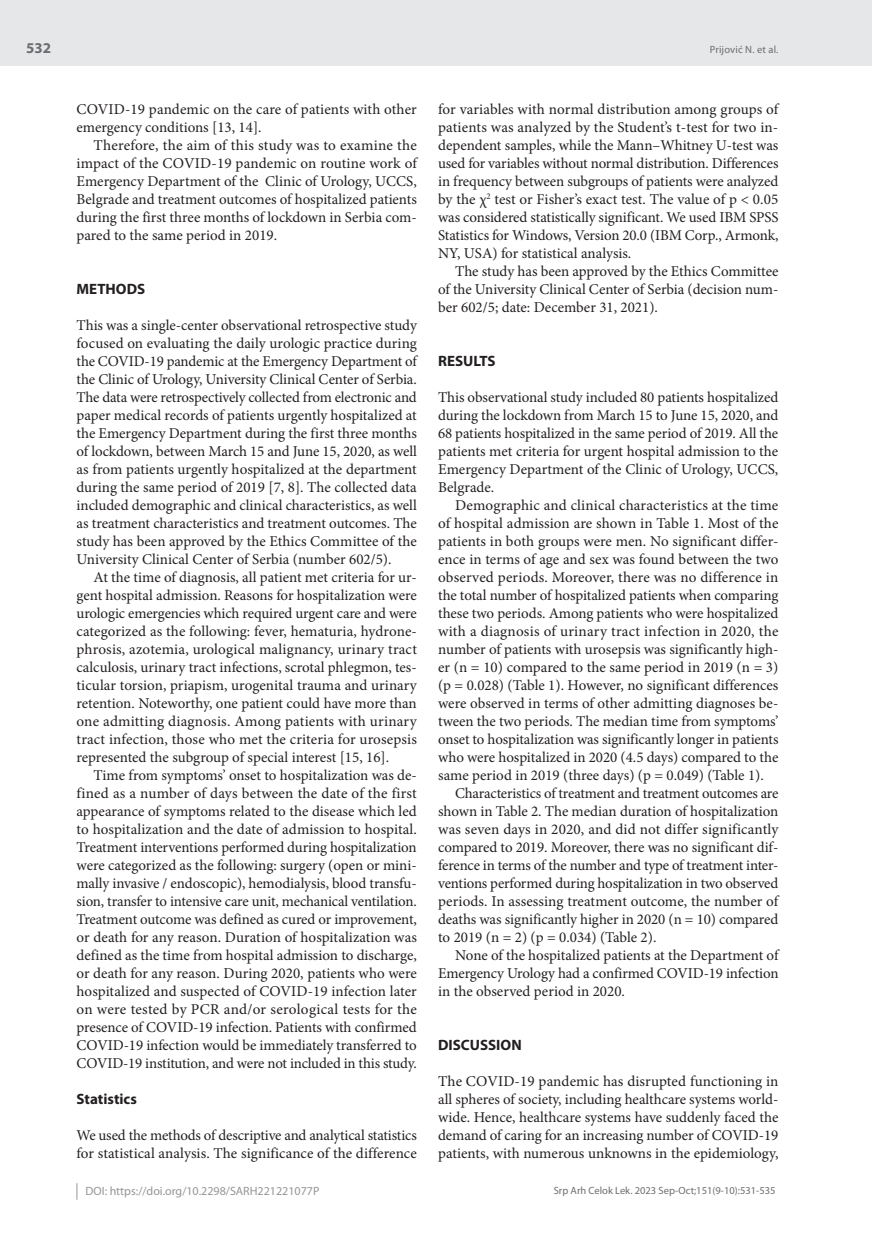
<style>
.page{position:relative;width:872px;height:1234px;background:#fff}
.page>*{position:absolute;margin:0;border:0;box-sizing:border-box;transform-origin:0 0}
.t1{font:15px/18px "Minion Pro";color:#231f20;text-align:justify}
.t2{font:700 15px "Myriad Pro";color:#231f20}
.t3{font:700 15px "Myriad Pro";color:#6c6d70}
.t4{font:12px "Myriad Pro";color:#939598}
.t5{font:10.5px "Myriad Pro";color:#6c6d70}
</style>
<div class="page">
<div style="left:0;top:0;width:872px;height:66px;background:#e6e7e9"></div>
<svg style="left:77px;top:1183px;width:1px;height:16px"></svg>
<p class="t3" style="left:26px;top:38px;width:26px">532</p>
<p class="t1" style="left:77px;top:100px;width:342px">COVID-19 pandemic on the care of patients with other emergency conditions [13, 14].</p>
<p class="t1" style="left:77px;top:136px;width:342px;text-indent:17px">Therefore, the aim of this study was to examine the impact of the COVID-19 pandemic on routine work of Emergency Department of the Clinic of Urology, UCCS, Belgrade and treatment outcomes of hospitalized patients during the first three months of lockdown in Serbia com&shy;pared to the same period in 2019.</p>
<p class="t2" style="left:77px;top:279px;width:70px">METHODS</p>
<p class="t1" style="left:77px;top:316px;width:342px">This was a single-center observational retrospective study focused on evaluating the daily urologic practice during the COVID-19 pandemic at the Emergency Department of the Clinic of Urology, University Clinical Center of Serbia.<br>The data were retrospectively collected from electronic and paper medical records of patients urgently hospitalized at the Emergency Department during the first three months of lockdown, between March 15 and June 15, 2020, as well as from patients urgently hospitalized at the department during the same period of 2019 [7, 8]. The collected data included demographic and clinical characteristics, as well as treatment characteristics and treatment outcomes. The study has been approved by the Ethics Committee of the University Clinical Center of Serbia (number 602/5).</p>
<p class="t1" style="left:77px;top:568px;width:342px;text-indent:17px">At the time of diagnosis, all patient met criteria for ur&shy;gent hospital admission. Reasons for hospitalization were urologic emergencies which required urgent care and were categorized as the following: fever, hematuria, hydrone&shy;phrosis, azotemia, urological malignancy, urinary tract calculosis, urinary tract infections, scrotal phlegmon, tes&shy;ticular torsion, priapism, urogenital trauma and urinary retention. Noteworthy, one patient could have more than one admitting diagnosis. Among patients with urinary tract infection, those who met the criteria for urosepsis represented the subgroup of special interest [15, 16].</p>
<p class="t1" style="left:77px;top:766px;width:342px;text-indent:17px">Time from symptoms’ onset to hospitalization was de&shy;fined as a number of days between the date of the first appearance of symptoms related to the disease which led to hospitalization and the date of admission to hospital.<br>Treatment interventions performed during hospitalization were categorized as the following: surgery (open or mini&shy;mally invasive / endoscopic), hemodialysis, blood transfu&shy;sion, transfer to intensive care unit, mechanical ventilation.<br>Treatment outcome was defined as cured or improvement, or death for any reason. Duration of hospitalization was defined as the time from hospital admission to discharge, or death for any reason. During 2020, patients who were hospitalized and suspected of COVID-19 infection later on were tested by PCR and/or serological tests for the presence of COVID-19 infection. Patients with confirmed COVID-19 infection would be immediately transferred to COVID-19 institution, and were not included in this study.</p>
<p class="t2" style="left:77px;top:1089px;width:62px">Statistics</p>
<p class="t1" style="left:77px;top:1126px;width:342px">We used the methods of descriptive and analytical statistics for statistical analysis. The significance of the difference</p>
<p class="t5" style="left:710px;top:43px;width:70px">Prijović N. et al.</p>
<p class="t1" style="left:438px;top:100px;width:342px">for variables with normal distribution among groups of patients was analyzed by the Student’s t-test for two in&shy;dependent samples, while the Mann–Whitney U-test was used for variables without normal distribution. Differences in frequency between subgroups of patients were analyzed by the χ<sup>2</sup> test or Fisher’s exact test. The value of p &lt; 0.05 was considered statistically significant. We used IBM SPSS Statistics for Windows, Version 20.0 (IBM Corp., Armonk, NY, USA) for statistical analysis.</p>
<p class="t1" style="left:438px;top:262px;width:342px;text-indent:17px">The study has been approved by the Ethics Committee of the University Clinical Center of Serbia (decision num&shy;ber 602/5; date: December 31, 2021).</p>
<p class="t2" style="left:438px;top:351px;width:59px">RESULTS</p>
<p class="t1" style="left:438px;top:388px;width:342px">This observational study included 80 patients hospitalized during the lockdown from March 15 to June 15, 2020, and 68 patients hospitalized in the same period of 2019. All the patients met criteria for urgent hospital admission to the Emergency Department of the Clinic of Urology, UCCS, Belgrade.</p>
<p class="t1" style="left:455px;top:496px;width:325px">Demographic and clinical characteristics at the time</p>
<p class="t1" style="left:438px;top:514px;width:342px">of hospital admission are shown in Table 1. Most of the</p>
<p class="t1" style="left:438px;top:532px;width:342px">patients in both groups were men. No significant differ-</p>
<p class="t1" style="left:438px;top:550px;width:342px">ence in terms of age and sex was found between the two</p>
<p class="t1" style="left:438px;top:568px;width:342px">observed periods. Moreover, there was no difference in</p>
<p class="t1" style="left:438px;top:586px;width:342px">the total number of hospitalized patients when comparing</p>
<p class="t1" style="left:438px;top:604px;width:342px">these two periods. Among patients who were hospitalized</p>
<p class="t1" style="left:438px;top:622px;width:342px">with a diagnosis of urinary tract infection in 2020, the</p>
<p class="t1" style="left:438px;top:640px;width:342px">number of patients with urosepsis was significantly high-</p>
<p class="t1" style="left:438px;top:658px;width:342px">er (n = 10) compared to the same period in 2019 (n = 3)</p>
<p class="t1" style="left:438px;top:676px;width:342px">(p = 0.028) (Table 1). However, no significant differences</p>
<p class="t1" style="left:438px;top:694px;width:342px">were observed in terms of other admitting diagnoses be-</p>
<p class="t1" style="left:438px;top:712px;width:342px">tween the two periods. The median time from symptoms’</p>
<p class="t1" style="left:438px;top:730px;width:342px">onset to hospitalization was significantly longer in patients</p>
<p class="t1" style="left:438px;top:748px;width:342px">who were hospitalized in 2020 (4.5 days) compared to the</p>
<p class="t1" style="left:438px;top:766px;width:327px">same period in 2019 (three days) (p = 0.049) (Table 1).</p>
<p class="t1" style="left:455px;top:784px;width:325px">Characteristics of treatment and treatment outcomes are</p>
<p class="t1" style="left:438px;top:802px;width:342px">shown in Table 2. The median duration of hospitalization</p>
<p class="t1" style="left:438px;top:820px;width:342px">was seven days in 2020, and did not differ significantly</p>
<p class="t1" style="left:438px;top:838px;width:342px">compared to 2019. Moreover, there was no significant dif-</p>
<p class="t1" style="left:438px;top:856px;width:342px">ference in terms of the number and type of treatment inter-</p>
<p class="t1" style="left:438px;top:874px;width:342px">ventions performed during hospitalization in two observed</p>
<p class="t1" style="left:438px;top:892px;width:342px">periods. In assessing treatment outcome, the number of</p>
<p class="t1" style="left:438px;top:910px;width:342px">deaths was significantly higher in 2020 (n = 10) compared</p>
<p class="t1" style="left:438px;top:928px;width:220px">to 2019 (n = 2) (p = 0.034) (Table 2).</p>
<p class="t1" style="left:455px;top:946px;width:325px">None of the hospitalized patients at the Department of</p>
<p class="t1" style="left:438px;top:964px;width:342px">Emergency Urology had a confirmed COVID-19 infection</p>
<p class="t1" style="left:438px;top:982px;width:188px">in the observed period in 2020.</p>
<p class="t2" style="left:438px;top:1035px;width:85px">DISCUSSION</p>
<p class="t1" style="left:438px;top:1072px;width:342px">The COVID-19 pandemic has disrupted functioning in all spheres of society, including healthcare systems world&shy;wide. Hence, healthcare systems have suddenly faced the demand of caring for an increasing number of COVID-19 patients, with numerous unknowns in the epidemiology,</p>
<p class="t4" style="left:86px;top:1183px;width:235px">DOI: https://doi.org/10.2298/SARH221221077P</p>
<p class="t5" style="left:554px;top:1184px;width:223px">Srp Arh Celok Lek. 2023 Sep-Oct;151(9-10):531-535</p>
</div>
